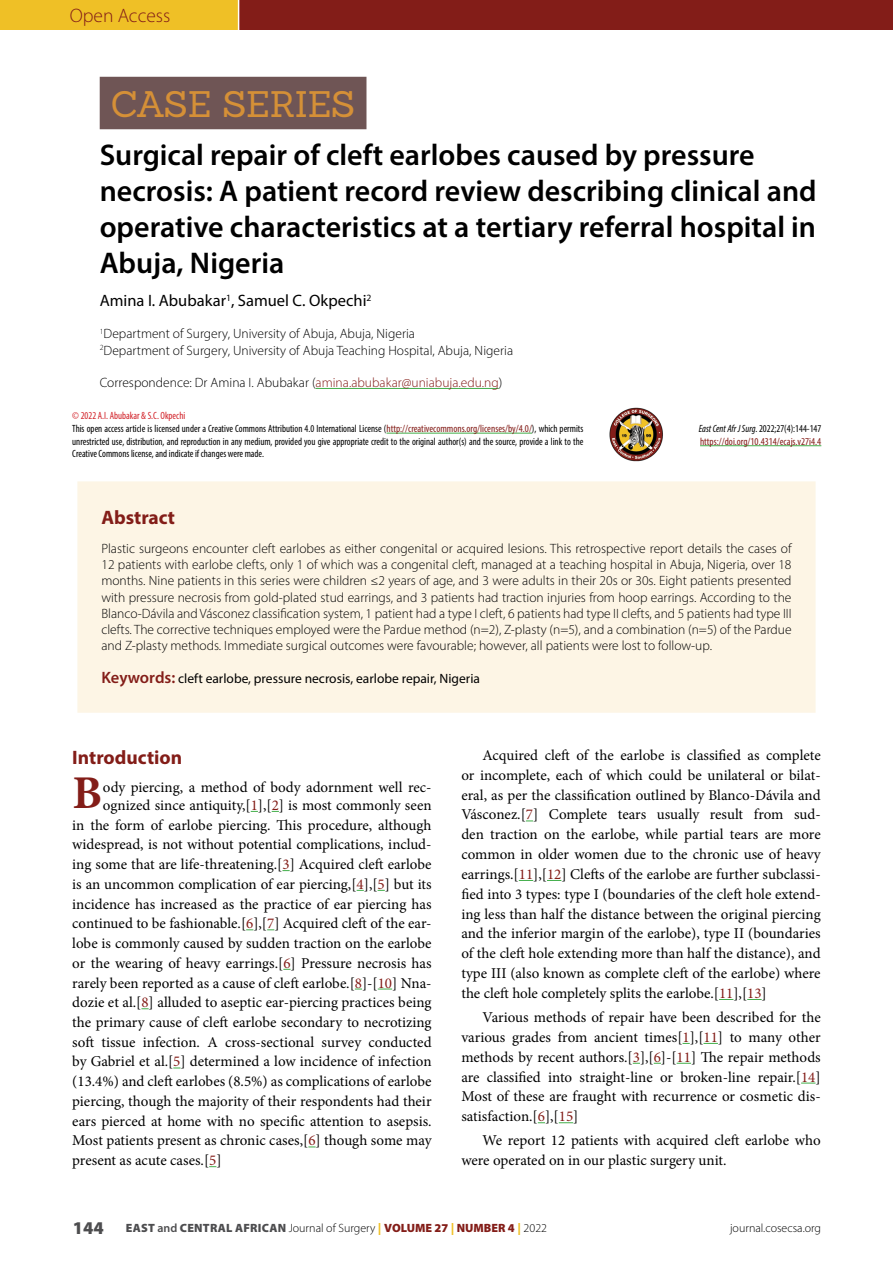
<style>
.page{position:relative;width:893px;height:1263px;background:#fff}
.page>*{position:absolute;margin:0;border:0;box-sizing:border-box;transform-origin:0 0}
.ECAJS_Opening_Dropcap{font:700 46.95px "Minion Pro";color:#831d18}
.ECAJS_Article_Type_Heading{font:36px "Sanchez";letter-spacing:-.005em;color:#d59037}
.ECAJS_Article_Title{font:600 30px/36px "Myriad Pro";color:#000}
.ECAJS_Heading_1{font:700 19.5px "Myriad Pro";color:#831d18}
.t1{font:300 19.5px "Myriad Pro";color:#831d18}
.ECAJS_Author_Name{font:16.5px "Myriad Pro";color:#000}
.ECAJS_Body_Text_Indent{font:15px/19.8px "Minion Pro";color:#000;text-align:justify}
.ECAJS_Opening_Dropcap-2{font:15px/19.8px "Minion Pro";color:#000}
.ECAJS_Abstract_Text{font:300 13.5px/16.2px "Myriad Pro";color:#000;text-align:justify}
.ECAJS_Author_Institution{font:300 13.5px "Myriad Pro";color:#000}
.ECAJS_Keywords{font:13.5px "Myriad Pro";color:#000}
.t2{font:300 12px "Myriad Pro";color:#000}
.t3{font:condensed 10.5px/12.6px "Myriad Pro";color:#000;scale:.96 1}
.t4{font:condensed 10.5px/12.6px "Myriad Pro";color:#831d18}
.s1{color:#831d18}
.s2{color:#d2232a}
.s3{font-style:italic;color:#000}
.s4{color:#000}
.s5{font-weight:600;font-size:16.5px;color:#831d18}
.s6{font-weight:900;font-size:18px;color:#4d4d4f}
.s7{font-weight:900;color:#4d4d4f}
.s8{font-weight:600;color:#4d4d4f}
.s9{font-weight:900;color:#efc026}
.s10{font-weight:900;color:#831d18}
</style>
<div class="page">
<div style="left:239px;top:0;width:654px;height:30px;background:#831d18"></div>
<div style="left:0;top:0;width:238px;height:30px;background:#efc026"></div>
<hr style="left:386px;top:433px;width:146px;height:1px;background:#41ad49">
<hr style="left:700px;top:445px;width:121px;height:1px;background:#41ad49">
<img style="left:609px;top:407px;width:54px;height:54px">
<div style="left:100px;top:77px;width:266px;height:52px;background:#6f5555"></div>
<div style="left:77px;top:481px;width:739px;height:232px;background:#fdf5e5"></div>
<svg style="left:378px;top:989px;width:14px;height:1px"></svg>
<svg style="left:519px;top:880px;width:14px;height:1px"></svg>
<svg style="left:547px;top:880px;width:14px;height:1px"></svg>
<svg style="left:719px;top:999px;width:14px;height:1px"></svg>
<svg style="left:747px;top:999px;width:15px;height:1px"></svg>
<svg style="left:703px;top:1043px;width:15px;height:1px"></svg>
<svg style="left:677px;top:1063px;width:14px;height:1px"></svg>
<svg style="left:801px;top:1083px;width:14px;height:1px"></svg>
<svg style="left:559px;top:1122px;width:14px;height:1px"></svg>
<hr style="left:316px;top:388px;width:183px;height:1px;background:#41ad49">
<h3 class="t1" style="left:70px;top:4px;width:102px">Open Access</h3>
<p class="ECAJS_Article_Type_Heading" style="left:111px;top:80px;width:246px">CASE SERIES</p>
<p class="ECAJS_Article_Title" style="left:100px;top:136px;width:718px">Surgical repair of cleft earlobes caused by pressure necrosis: A patient record review describing clinical and operative characteristics at a tertiary referral hospital in Abuja, Nigeria</p>
<p class="ECAJS_Author_Name" style="left:100px;top:290px;width:273px">Amina I. Abubakar<sup>1</sup>, Samuel C. Okpechi<sup>2</sup></p>
<p class="ECAJS_Author_Institution" style="left:100px;top:326px;width:317px"><sup>1</sup>Department of Surgery, University of Abuja, Abuja, Nigeria</p>
<p class="ECAJS_Author_Institution" style="left:100px;top:342px;width:415px"><sup>2</sup>Department of Surgery, University of Abuja Teaching Hospital, Abuja, Nigeria</p>
<p class="ECAJS_Author_Institution" style="left:100px;top:374px;width:404px">Correspondence: Dr Amina I. Abubakar (<span class="s1">amina.abubakar@uniabuja.edu.ng</span>)</p>
<p class="t3" style="left:72px;top:410px;width:534px"><span class="s2">© 2022 A.I. Abubakar &amp; S.C. Okpechi<br></span>This open access article is licensed under a Creative Commons Attribution 4.0 International License (<span class="s1">http://creativecommons.org/licenses/by/4.0/</span>), which permits unrestricted use, distribution, and reproduction in any medium, provided you give appropriate credit to the original author(s) and the source, provide a link to the Creative Commons license, and indicate if changes were made.</p>
<p class="t4" style="left:699px;top:422px;width:124px"><span class="s3">East Cent Afr J Surg</span><span class="s4">. 2022;27(4):144-147 </span>https://doi.org/10.4314/ecajs.v27i4.4</p>
<p class="ECAJS_Heading_1" style="left:101px;top:505px;width:75px">Abstract</p>
<p class="ECAJS_Abstract_Text" style="left:101px;top:540px;width:692px">Plastic surgeons encounter cleft earlobes as either congenital or acquired lesions. This retrospective report details the cases of 12 patients with earlobe clefts, only 1 of which was a congenital cleft, managed at a teaching hospital in Abuja, Nigeria, over 18 months. Nine patients in this series were children ≤2 years of age, and 3 were adults in their 20s or 30s. Eight patients presented with pressure necrosis from gold-plated stud earrings, and 3 patients had traction injuries from hoop earrings. According to the Blanco-Dávila and Vásconez classification system, 1 patient had a type I cleft, 6 patients had type II clefts, and 5 patients had type III clefts. The corrective techniques employed were the Pardue method (n=2), Z-plasty (n=5), and a combination (n=5) of the Pardue and Z-plasty methods. Immediate surgical outcomes were favourable; however, all patients were lost to follow-up.</p>
<p class="ECAJS_Keywords" style="left:101px;top:670px;width:380px"><span class="s5">Keywords:</span> cleft earlobe, pressure necrosis, earlobe repair, Nigeria</p>
<p class="ECAJS_Heading_1" style="left:72px;top:744px;width:111px">Introduction</p>
<p class="ECAJS_Opening_Dropcap" style="left:73px;top:759px;width:31px">B</p>
<p class="ECAJS_Opening_Dropcap-2" style="left:103px;top:778px;width:330px;line-height:18px">ody piercing, a method of body adornment well rec&shy;ognized since antiquity,[<span class="s1">1</span>],[<span class="s1">2</span>] is most commonly seen</p>
<p class="ECAJS_Opening_Dropcap-2" style="left:72px;top:815px;width:361px;text-align:justify">in the form of earlobe piercing. This procedure, although widespread, is not without potential complications, includ&shy;ing some that are life-threatening.[<span class="s1">3</span>] Acquired cleft earlobe is an uncommon complication of ear piercing,[<span class="s1">4</span>],[<span class="s1">5</span>] but its incidence has increased as the practice of ear piercing has continued to be fashionable.[<span class="s1">6</span>],[<span class="s1">7</span>] Acquired cleft of the ear&shy;lobe is commonly caused by sudden traction on the earlobe or the wearing of heavy earrings.[<span class="s1">6</span>] Pressure necrosis has rarely been reported as a cause of cleft earlobe.[<span class="s1">8</span>]-[<span class="s1">10</span>] Nna&shy;dozie et al.[<span class="s1">8</span>] alluded to aseptic ear-piercing practices being the primary cause of cleft earlobe secondary to necrotizing soft tissue infection. A cross-sectional survey conducted by Gabriel et al.[<span class="s1">5</span>] determined a low incidence of infection (13.4%) and cleft earlobes (8.5%) as complications of earlobe piercing, though the majority of their respondents had their ears pierced at home with no specific attention to asepsis.<br>Most patients present as chronic cases,[<span class="s1">6</span>] though some may present as acute cases.[<span class="s1">5</span>]</p>
<p class="ECAJS_Body_Text_Indent" style="left:461px;top:745px;width:361px;text-indent:21px">Acquired cleft of the earlobe is classified as complete or incomplete, each of which could be unilateral or bilat&shy;eral, as per the classification outlined by Blanco-Dávila and Vásconez.[<span class="s1">7</span>] Complete tears usually result from sud&shy;den traction on the earlobe, while partial tears are more common in older women due to the chronic use of heavy earrings.[<span class="s1">11</span>],[<span class="s1">12</span>] Clefts of the earlobe are further subclassi&shy;fied into 3 types: type I (boundaries of the cleft hole extend&shy;ing less than half the distance between the original piercing and the inferior margin of the earlobe), type II (boundaries of the cleft hole extending more than half the distance), and type III (also known as complete cleft of the earlobe) where the cleft hole completely splits the earlobe.[<span class="s1">11</span>],[<span class="s1">13</span>]</p>
<p class="ECAJS_Body_Text_Indent" style="left:461px;top:1007px;width:361px;text-indent:21px">Various methods of repair have been described for the various grades from ancient times[<span class="s1">1</span>],[<span class="s1">11</span>] to many other methods by recent authors.[<span class="s1">3</span>],[<span class="s1">6</span>]-[<span class="s1">11</span>] The repair methods are classified into straight-line or broken-line repair.[<span class="s1">14</span>] Most of these are fraught with recurrence or cosmetic dis&shy;satisfaction.[<span class="s1">6</span>],[<span class="s1">15</span>]</p>
<p class="ECAJS_Body_Text_Indent" style="left:461px;top:1131px;width:361px;text-indent:21px">We report 12 patients with acquired cleft earlobe who were operated on in our plastic surgery unit.</p>
<p class="t2" style="left:73px;top:1221px;width:476px"><span class="s6">144</span> <span class="s7">EAST</span> <span class="s8">and</span> <span class="s7">CENTRAL AFRICAN</span> Journal of Surgery <span class="s9">|</span> <span class="s10">VOLUME 27</span> <span class="s9">|</span> <span class="s10">NUMBER 4</span> <span class="s9">|</span> 2022</p>
<p class="t2" style="left:730px;top:1221px;width:93px">journal.cosecsa.org</p>
</div>
